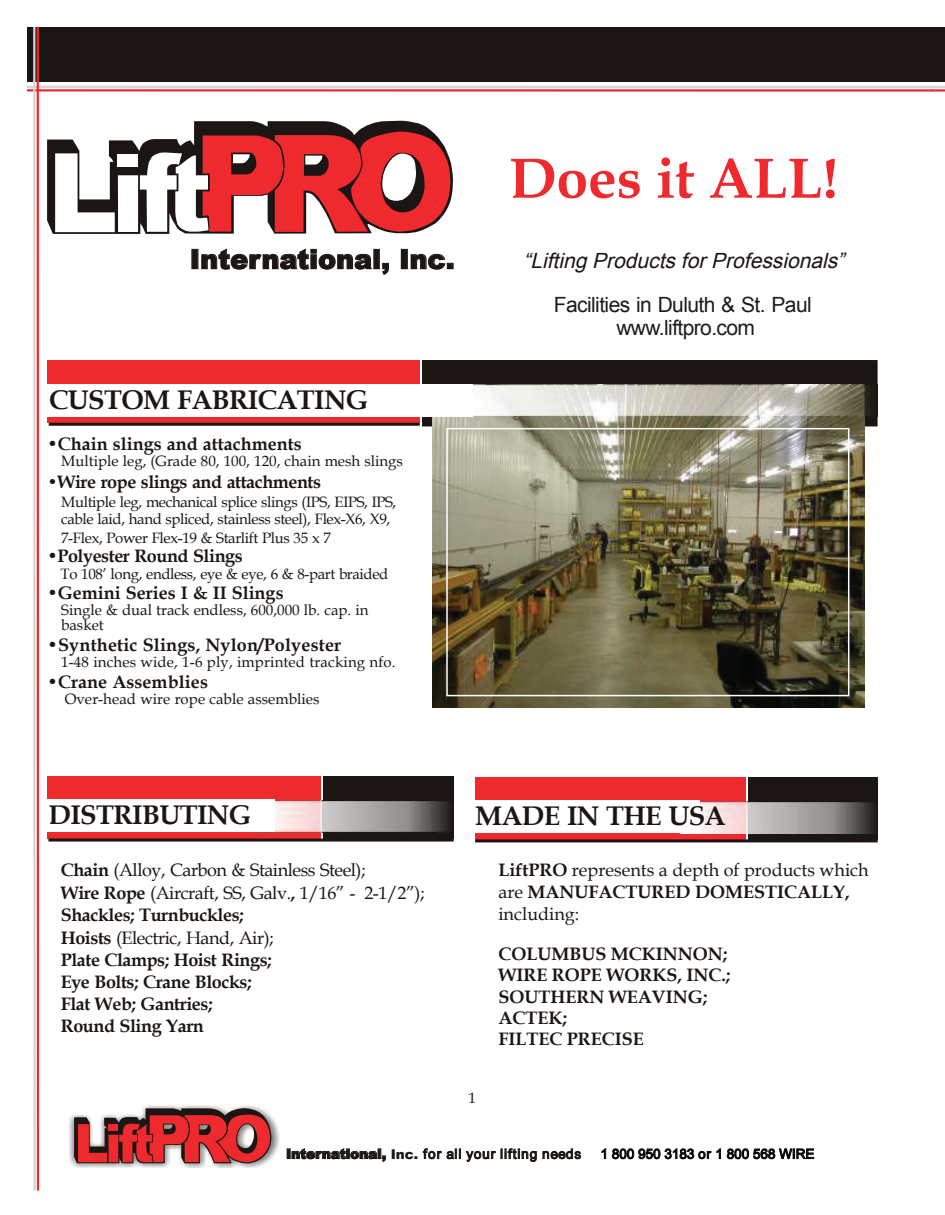
<style>
.page{position:relative;width:945px;height:1215px;background:#fff}
.page>*{position:absolute;margin:0;border:0;box-sizing:border-box;transform-origin:0 0}
.t1{font:700 57px "Book Antiqua";color:#ee2a2f}
.t2{font:700 27px "Book Antiqua";letter-spacing:-.025em;color:#1b1613}
.t3{font:900 27px "Arial";color:#1b1613}
.t4{font:700 24px "Book Antiqua";letter-spacing:-.025em;color:#1b1613}
.t5{font:21px/23.4px "Arial";letter-spacing:-.03em;color:#1e1c1a;text-align:center}
.t6{font:italic 21px "Arial";color:#1b1613}
.t7{font:700 18px/22.2px "Book Antiqua";letter-spacing:-.025em;color:#1b1613}
.t8{font:700 18px/21.5px "Book Antiqua";color:#1b1613}
.t9{font:18px/22.4px "Book Antiqua";color:#1b1613}
.t10{font:15px/16.4px "Book Antiqua";letter-spacing:-.025em;color:#1b1613}
.t11{font:15px/15.1px "Book Antiqua";color:#1b1613}
.t12{font:15px "Book Antiqua";letter-spacing:.01em;color:#1b1613}
.t13{font:13.5px "Arial";letter-spacing:.07em;color:#1b1613}
.t14{font:13.5px "Arial";color:#040503}
.s1{font-weight:400}
.s2{font-weight:700}
.s3{font-weight:900}
</style>
<div class="page">
<div style="left:423px;top:361px;width:454px;height:65px;background:#1b1613"></div>
<img style="left:433px;top:416px;width:432px;height:292px">
<div style="left:47px;top:361px;width:373px;height:62px;background:#ee2a2f"></div>
<svg style="left:287px;top:1148px;width:99px;height:14px"></svg>
<svg style="left:423px;top:1148px;width:114px;height:14px"></svg>
<svg style="left:543px;top:1148px;width:38px;height:11px"></svg>
<svg style="left:602px;top:1148px;width:4px;height:11px"></svg>
<svg style="left:612px;top:1148px;width:109px;height:11px"></svg>
<svg style="left:727px;top:1148px;width:87px;height:12px"></svg>
<svg style="left:47px;top:121px;width:406px;height:113px"></svg>
<svg style="left:201px;top:248px;width:171px;height:22px"></svg>
<div style="left:374px;top:249px;width:6px;height:20px;border:1px solid #1b1613"></div>
<svg style="left:382px;top:263px;width:7px;height:12px"></svg>
<div style="left:401px;top:249px;width:7px;height:20px;border:1px solid #1b1613"></div>
<svg style="left:410px;top:254px;width:43px;height:16px"></svg>
<img style="left:70px;top:1105px;width:210px;height:63px">
<svg style="left:74px;top:1108px;width:198px;height:55px;background:#b44d4f"></svg>
<hr style="left:37px;top:27px;width:2px;height:1164px;background:#ee2a2f">
<hr style="left:33px;top:27px;width:3px;height:1164px;background:#d7d4d3">
<hr style="left:49px;top:423px;width:371px;height:3px;background:#1b1613">
<img style="left:473px;top:384px;width:399px;height:32px">
<div style="left:47px;top:384px;width:426px;height:32px;background:#fff"></div>
<div style="left:323px;top:777px;width:130px;height:62px;background:#1b1613"></div>
<div style="left:47px;top:777px;width:274px;height:62px;background:#ee2a2f"></div>
<img style="left:274px;top:800px;width:176px;height:32px">
<div style="left:47px;top:800px;width:227px;height:32px;background:#fff"></div>
<hr style="left:48px;top:839px;width:406px;height:3px;background:#1b1613">
<div style="left:748px;top:778px;width:129px;height:62px;background:#1b1613"></div>
<div style="left:475px;top:778px;width:271px;height:62px;background:#ee2a2f"></div>
<img style="left:699px;top:801px;width:175px;height:32px">
<div style="left:474px;top:800px;width:225px;height:33px;background:#fff"></div>
<hr style="left:475px;top:839px;width:403px;height:3px;background:#1b1613">
<div style="left:446px;top:428px;width:403px;height:268px;border:2px solid #fff"></div>
<svg style="left:27px;top:27px;width:918px;height:66px;background:#3f3432"></svg>
<h2 class="t3" style="left:190px;top:239px;width:266px">International, Inc.</h2>
<h2 class="t2" style="left:49px;top:384px;width:321px">CUSTOM FABRICATING</h2>
<p class="t8" style="left:46px;top:391px;width:315px">• 2-in-1 Cable Braid - <span class="s1">Polyester Cover,</span></p>
<p class="t8" style="left:47px;top:434px;width:256px"><span class="s1">•</span>Chain slings and attachments</p>
<p class="t11" style="left:61px;top:454px;width:343px">Multiple leg, (Grade 80, 100, 120, chain mesh slings</p>
<p class="t7" style="left:47px;top:471px;width:276px">•Wire rope slings and attachments</p>
<p class="t10" style="left:61px;top:494px;width:337px">Multiple leg, mechanical splice slings (IPS, EIPS, IPS, cable laid, hand spliced, stainless steel), Flex-X6, X9,</p>
<p class="t10" style="left:61px;top:530px;width:271px">7-Flex, Power Flex-19 &amp; Starlift Plus 35 x 7</p>
<p class="t7" style="left:47px;top:545px;width:197px"><span class="s1">•</span>Polyester Round Slings</p>
<p class="t10" style="left:61px;top:565px;width:329px">To 108’ long, endless, eye &amp; eye, 6 &amp; 8-part braided</p>
<p class="t8" style="left:47px;top:583px;width:238px"><span class="s1">•</span>Gemini Series I &amp; II Slings</p>
<p class="t11" style="left:61px;top:603px;width:309px">Single &amp; dual track endless, 600,000 lb. cap. in basket</p>
<p class="t8" style="left:47px;top:634px;width:296px"><span class="s1">•</span>Synthetic Slings, Nylon/Polyester</p>
<p class="t12" style="left:61px;top:653px;width:336px">1-48 inches wide, 1-6 ply, imprinted tracking nfo.</p>
<p class="t8" style="left:47px;top:671px;width:162px"><span class="s1">•</span>Crane Assemblies</p>
<p class="t11" style="left:65px;top:691px;width:256px">Over-head wire rope cable assemblies</p>
<h3 class="t4" style="left:48px;top:631px;width:192px">LIFTING BEAMS</h3>
<h1 class="t1" style="left:509px;top:145px;width:331px">Does it ALL!</h1>
<p class="t6" style="left:523px;top:247px;width:329px">“LiftingProductsforProfessionals”</p>
<p class="t5" style="left:554px;top:293px;width:259px">Facilities in Duluth &amp; St. Paul www.liftpro.com</p>
<h2 class="t2" style="left:49px;top:799px;width:204px">DISTRIBUTING</h2>
<h2 class="t2" style="left:475px;top:800px;width:252px">MADE IN THE USA</h2>
<p class="t7" style="left:61px;top:859px;width:365px">Chain <span class="s1">(Alloy, Carbon &amp; Stainless Steel);<br></span>Wire Rope <span class="s1">(Aircraft, SS, Galv.</span>, <span class="s1">1/16” - 2-1/2”);<br></span>Shackles; Turnbuckles;<br>Hoists <span class="s1">(Electric, Hand, Air);<br></span>Plate Clamps; Hoist Rings;<br>Eye Bolts; Crane Blocks;<br>Flat Web; Gantries;<br>Round Sling Yarn</p>
<p class="t10" style="left:468px;top:1090px;width:9px">1</p>
<p class="t10" style="left:466px;top:1090px;width:9px">5</p>
<p class="t9" style="left:498px;top:858px;width:372px"><span class="s2">LiftPRO</span> represents a depth of products which are <span class="s2">MANUFACTURED DOMESTICALLY, </span>including:</p>
<p class="t8" style="left:498px;top:943px;width:233px">COLUMBUS MCKINNON;<br>WIRE ROPE WORKS, INC.;<br>SOUTHERN WEAVING;<br>ACTEK;<br>FILTEC PRECISE</p>
<p class="t13" style="left:286px;top:1145px;width:297px"><span class="s3">International, Inc.</span> for all your lifting needs</p>
<p class="t14" style="left:601px;top:1145px;width:215px">1 800 950 3183 or 1 800 568 WIRE</p>
</div>
